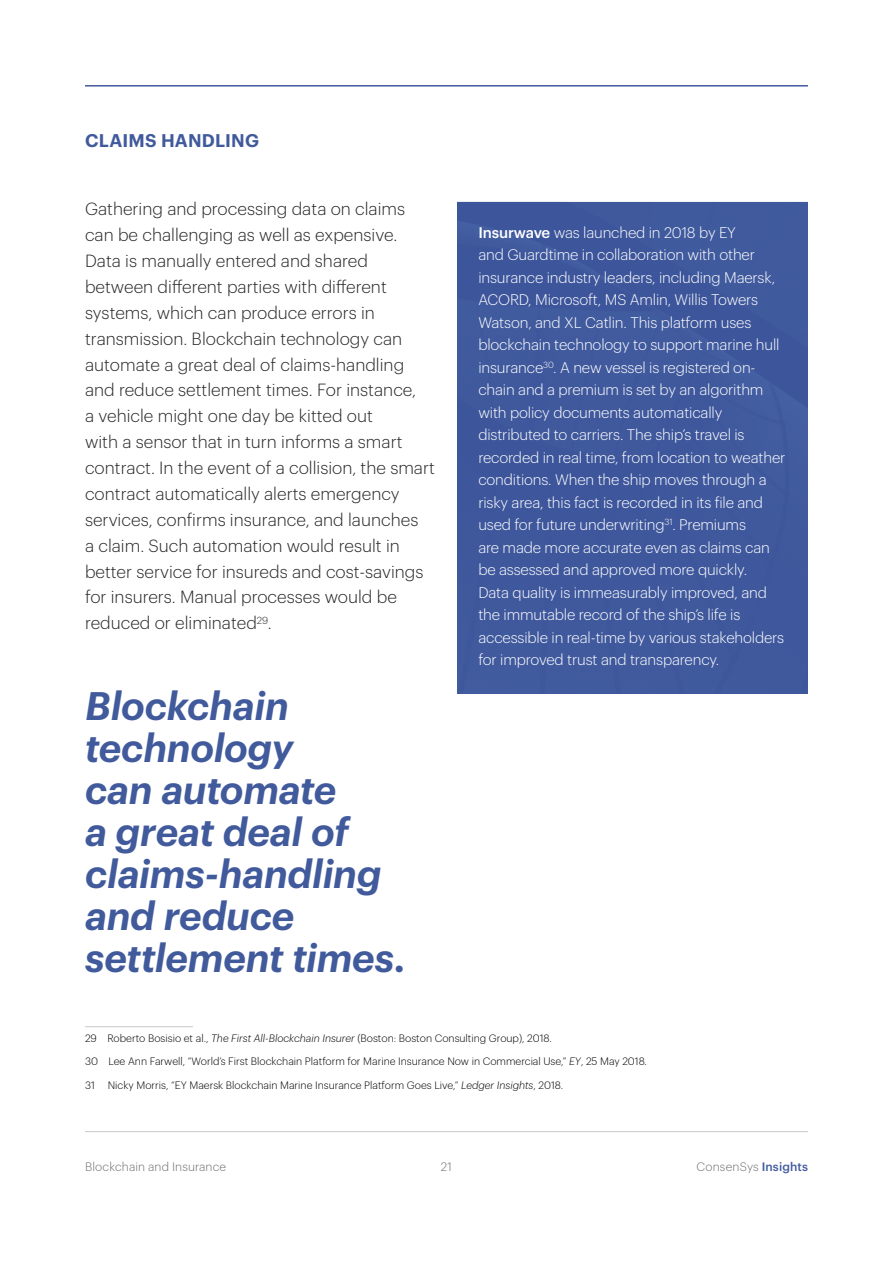
<style>
.page{position:relative;width:893px;height:1263px;background:#fff}
.page>*{position:absolute;margin:0;border:0;box-sizing:border-box;transform-origin:0 0}
.t1{font:italic 600 39px/42px "Graphik";letter-spacing:-.01em;color:#415a9c}
.t2{font:600 18px "Graphik";letter-spacing:.01em;color:#415a9c}
.t3{font:300 17.25px/25.8px "Graphik";color:#262626}
.t4{font:300 15px/22.5px "Graphik";letter-spacing:-.01em;color:#fff}
.t5{font:300 12px "Graphik";letter-spacing:.01em;color:#706f6f}
.t6{font:300 10.5px "Graphik";color:#000}
.s1{font-weight:500}
.s2{font-style:italic}
.s3{font-weight:500;color:#415a9c}
</style>
<div class="page">
<div style="left:457px;top:202px;width:351px;height:492px;background:#40599d"></div>
<hr style="left:85px;top:85px;width:723px;height:2px;background:#415a9c">
<hr style="left:85px;top:1131px;width:723px;height:1px;background:#cacaca">
<hr style="left:85px;top:1026px;width:108px;height:1px;background:#cacaca">
<p class="t2" style="left:85px;top:127px;width:176px">CLAIMS HANDLING</p>
<p class="t3" style="left:85px;top:195px;width:351px">Gathering and processing data on claims can be challenging as well as expensive.<br>Data is manually entered and shared between different parties with different systems, which can produce errors in transmission. Blockchain technology can automate a great deal of claims-handling and reduce settlement times. For instance,<br>a vehicle might one day be kitted out<br>with a sensor that in turn informs a smart contract. In the event of a collision, the smart contract automatically alerts emergency services, confirms insurance, and launches<br>a claim. Such automation would result in better service for insureds and cost-savings for insurers. Manual processes would be reduced or eliminated<sup>29</sup>.</p>
<h1 class="t1" style="left:85px;top:682px;width:323px">Blockchain technology<br>can automate<br>a great deal of claims-handling and reduce settlement times.</h1>
<p class="t4" style="left:478px;top:220px;width:309px"><span class="s1">Insurwave</span> was launched in 2018 by EY<br>and Guardtime in collaboration with other insurance industry leaders, including Maersk, ACORD, Microsoft, MS Amlin, Willis Towers Watson, and XL Catlin. This platform uses blockchain technology to support marine hull insurance<sup>30</sup>. A new vessel is registered on&shy;chain and a premium is set by an algorithm with policy documents automatically distributed to carriers. The ship’s travel is recorded in real time, from location to weather conditions. When the ship moves through a risky area, this fact is recorded in its file and used for future underwriting<sup>31</sup>. Premiums<br>are made more accurate even as claims can be assessed and approved more quickly.<br>Data quality is immeasurably improved, and the immutable record of the ship’s life is accessible in real-time by various stakeholders for improved trust and transparency.</p>
<p class="t6" style="left:85px;top:1030px;width:468px">29 Roberto Bosisio et al., <span class="s2">The First All-Blockchain Insurer</span> (Boston: Boston Consulting Group), 2018.</p>
<p class="t6" style="left:85px;top:1054px;width:563px">30 Lee Ann Farwell, “World’s First Blockchain Platform for Marine Insurance Now in Commercial Use,” <span class="s2">EY</span>, 25 May 2018.</p>
<p class="t6" style="left:85px;top:1077px;width:480px">31 Nicky Morris, “EY Maersk Blockchain Marine Insurance Platform Goes Live,” <span class="s2">Ledger Insights</span>, 2018.</p>
<p class="t5" style="left:85px;top:1158px;width:143px">Blockchain and Insurance</p>
<p class="t5" style="left:441px;top:1158px;width:13px">21</p>
<p class="t5" style="left:696px;top:1158px;width:113px">ConsenSys <span class="s3">Insights</span></p>
</div>
